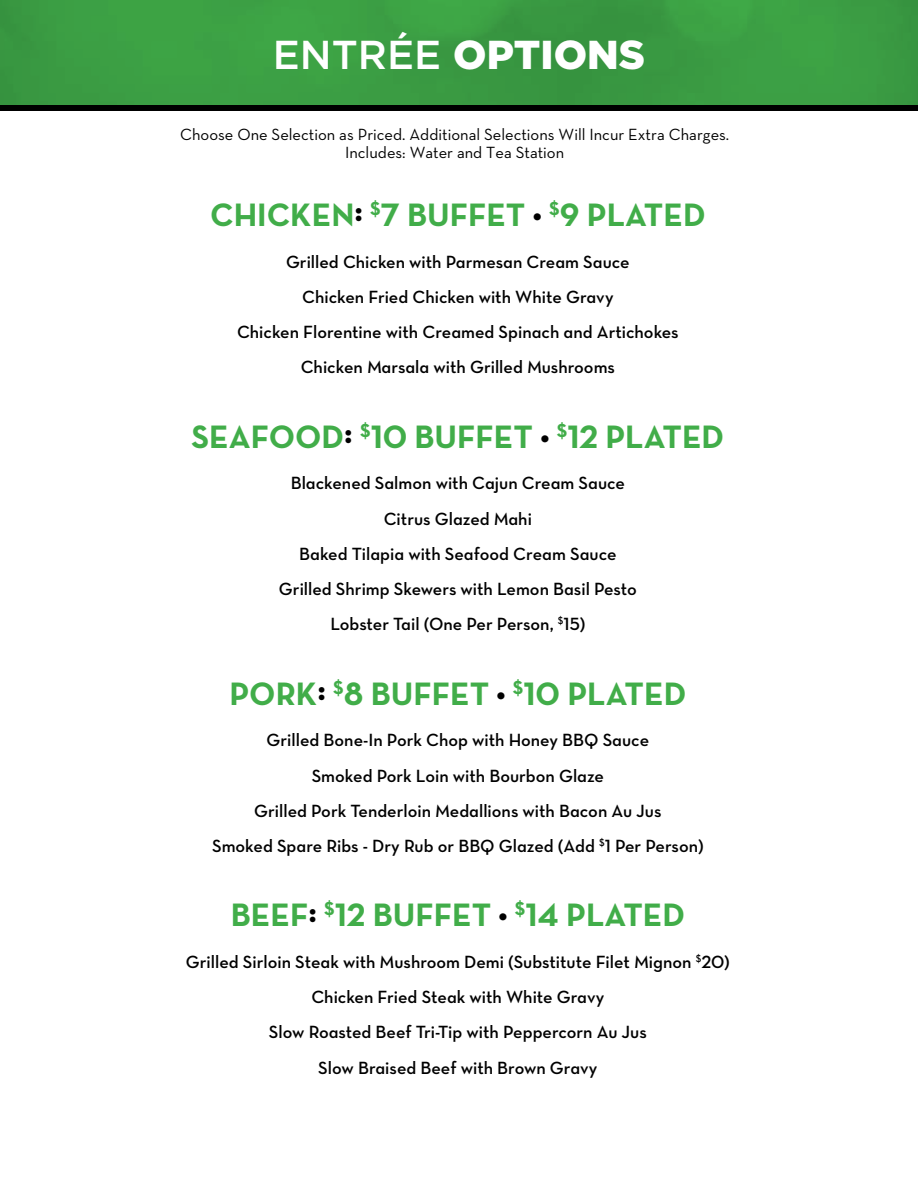
<style>
.page{position:relative;width:918px;height:1188px;background:#fff}
.page>*{position:absolute;margin:0;border:0;box-sizing:border-box;transform-origin:0 0}
.t1{font:900 40.35px "Gotham";color:#fff}
.t2{font:33px "Neutra Text Bold Alt";color:#41ad49}
.t3{font:18px/35.1px "Neutra Text Demi Alt";color:#000;text-align:center}
.t4{font:16.5px/18.3px "Neutra Text";color:#000;text-align:center}
.s1{font-weight:500}
.s2{color:#000}
</style>
<div class="page">
<img style="left:0;top:0;width:918px;height:105px">
<div style="left:0;top:105px;width:918px;height:6px;background:#000"></div>
<h1 class="t1" style="left:273px;top:31px;width:374px"><span class="s1">ENTRÉE</span> OPTIONS</h1>
<p class="t4" style="left:180px;top:125px;width:551px">Choose One Selection as Priced. Additional Selections Will Incur Extra Charges.<br>Includes: Water and Tea Station</p>
<h2 class="t2" style="left:210px;top:194px;width:497px">CHICKEN<span class="s2">:</span> <sup>$</sup>7 BUFFET <span class="s2">•</span> <sup>$</sup>9 PLATED</h2>
<p class="t3" style="left:237px;top:244px;width:443px">Grilled Chicken with Parmesan Cream Sauce<br>Chicken Fried Chicken with White Gravy<br>Chicken Florentine with Creamed Spinach and Artichokes Chicken Marsala with Grilled Mushrooms</p>
<h2 class="t2" style="left:192px;top:416px;width:534px">SEAFOOD<span class="s2">:</span> <sup>$</sup>10 BUFFET <span class="s2">•</span> <sup>$</sup>12 PLATED</h2>
<p class="t3" style="left:279px;top:465px;width:359px">Blackened Salmon with Cajun Cream Sauce Citrus Glazed Mahi<br>Baked Tilapia with Seafood Cream Sauce Grilled Shrimp Skewers with Lemon Basil Pesto Lobster Tail (One Per Person, <sup>$</sup>15)</p>
<h2 class="t2" style="left:229px;top:673px;width:458px">PORK<span class="s2">:</span> <sup>$</sup>8 BUFFET <span class="s2">•</span> <sup>$</sup>10 PLATED</h2>
<p class="t3" style="left:212px;top:722px;width:493px">Grilled Bone-In Pork Chop with Honey BBQ Sauce<br>Smoked Pork Loin with Bourbon Glaze<br>Grilled Pork Tenderloin Medallions with Bacon Au Jus<br>Smoked Spare Ribs - Dry Rub or BBQ Glazed (Add <sup>$</sup>1 Per Person)</p>
<h2 class="t2" style="left:231px;top:895px;width:456px">BEEF<span class="s2">:</span> <sup>$</sup>12 BUFFET <span class="s2">•</span> <sup>$</sup>14 PLATED</h2>
<p class="t3" style="left:186px;top:944px;width:546px">Grilled Sirloin Steak with Mushroom Demi (Substitute Filet Mignon <sup>$</sup>20)<br>Chicken Fried Steak with White Gravy<br>Slow Roasted Beef Tri-Tip with Peppercorn Au Jus<br>Slow Braised Beef with Brown Gravy</p>
</div>
